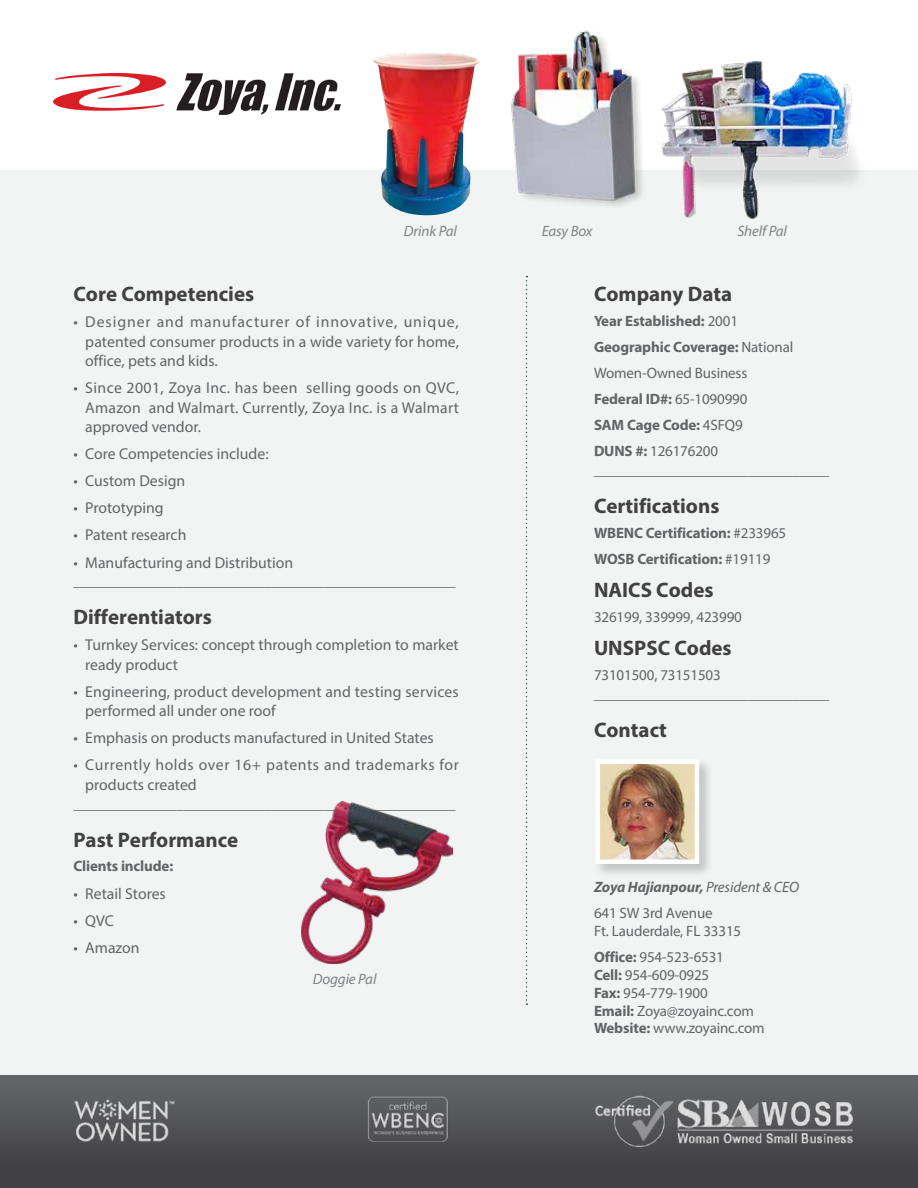
<style>
.page{position:relative;width:918px;height:1188px;background:#fff}
.page>*{position:absolute;margin:0;border:0;box-sizing:border-box;transform-origin:0 0}
.t1{font:700 21px "Myriad Pro";color:#414042}
.t2{font:15.75px/19.5px "Myriad Pro";color:#636466;text-align:justify}
.t3{font:15.75px/19.5px "Myriad Pro";letter-spacing:.035em;color:#636466}
.t4{font:15px/17.7px "Myriad Pro";letter-spacing:-.01em;color:#636466}
.t5{font:700 15px/26.1px "Myriad Pro";letter-spacing:-.01em;color:#636466}
.t6{font:italic 700 15px/26.1px "Myriad Pro";letter-spacing:-.01em;color:#636466}
.t7{font:italic 15px "Myriad Pro";letter-spacing:-.01em;color:#808285}
.s1{font-weight:400}
.s2{font-weight:400;font-style:normal}
.s3{font-weight:700}
</style>
<div class="page">
<div style="left:0;top:170px;width:918px;height:1018px;background:#f2f3f3"></div>
<svg style="left:20px;top:1075px;width:878px;height:1px"></svg>
<svg style="left:526px;top:276px;width:1px;height:729px"></svg>
<div style="left:0;top:1076px;width:918px;height:112px;background:linear-gradient(to bottom,#656668,#3c3b3d)"></div>
<img style="left:301px;top:801px;width:151px;height:162px">
<img style="left:373px;top:59px;width:97px;height:157px">
<img style="left:511px;top:30px;width:113px;height:176px">
<img style="left:624px;top:61px;width:235px;height:158px">
<img style="left:54px;top:74px;width:287px;height:41px">
<div style="left:593px;top:757px;width:120px;height:121px;background:#000;opacity:.2"></div>
<img style="left:601px;top:764px;width:93px;height:95px">
<div style="left:596px;top:759px;width:103px;height:105px;border:4px solid #fff"></div>
<img style="left:67px;top:1095px;width:118px;height:48px">
<img style="left:344px;top:1095px;width:127px;height:48px">
<img style="left:589px;top:1092px;width:264px;height:57px">
<p class="t7" style="left:404px;top:222px;width:54px">Drink Pal</p>
<h1 class="t1" style="left:73px;top:280px;width:182px">Core Competencies</h1>
<p class="t2" style="left:85px;top:312px;width:375px;text-indent:-12px">• Designer and manufacturer of innovative, unique, patented consumer products in a wide variety for home, office, pets and kids.</p>
<p class="t2" style="left:85px;top:378px;width:375px;text-indent:-12px">• Since 2001, Zoya Inc. has been selling goods on QVC, Amazon and Walmart. Currently, Zoya Inc. is a Walmart approved vendor.</p>
<p class="t2" style="left:73px;top:444px;width:197px">• Core Competencies include:</p>
<p class="t2" style="left:73px;top:471px;width:113px">• Custom Design</p>
<p class="t2" style="left:73px;top:498px;width:92px">• Prototyping</p>
<p class="t2" style="left:73px;top:525px;width:114px">• Patent research</p>
<p class="t2" style="left:73px;top:552px;width:221px">• Manufacturing and Distribution</p>
<p class="t4" style="left:73px;top:572px;width:384px">____________________________________________________</p>
<h1 class="t1" style="left:73px;top:603px;width:140px">Differentiators</h1>
<p class="t2" style="left:85px;top:635px;width:375px;text-indent:-12px">• Turnkey Services: concept through completion to market ready product</p>
<p class="t2" style="left:85px;top:682px;width:375px;text-indent:-12px">• Engineering, product development and testing services performed all under one roof</p>
<p class="t2" style="left:73px;top:728px;width:362px">• Emphasis on products manufactured in United States</p>
<p class="t3" style="left:85px;top:755px;width:375px;text-indent:-12px">• Currently holds over 16+ patents and trademarks for products created</p>
<p class="t4" style="left:73px;top:795px;width:384px">____________________________________________________</p>
<h1 class="t1" style="left:73px;top:826px;width:166px">Past Performance</h1>
<p class="t5" style="left:73px;top:853px;width:101px">Clients include:</p>
<p class="t2" style="left:73px;top:884px;width:94px">• Retail Stores</p>
<p class="t2" style="left:73px;top:911px;width:42px">• QVC</p>
<p class="t2" style="left:73px;top:938px;width:68px">• Amazon</p>
<p class="t7" style="left:313px;top:970px;width:65px">Doggie Pal</p>
<p class="t7" style="left:542px;top:222px;width:52px">Easy Box</p>
<p class="t7" style="left:737px;top:222px;width:51px">Shelf Pal</p>
<h1 class="t1" style="left:594px;top:280px;width:140px">Company Data</h1>
<p class="t5" style="left:594px;top:307px;width:201px">Year Established: <span class="s1">2001<br></span>Geographic Coverage: <span class="s1">National<br>Women-Owned Business<br></span>Federal ID#: <span class="s1">65-1090990<br></span>SAM Cage Code: <span class="s1">4SFQ9<br></span>DUNS #: <span class="s1">126176200</span></p>
<p class="t4" style="left:594px;top:461px;width:237px">________________________________</p>
<h1 class="t1" style="left:594px;top:492px;width:127px">Certifications</h1>
<p class="t5" style="left:594px;top:519px;width:194px">WBENC Certification: <span class="s1">#233965<br></span>WOSB Certification: <span class="s1">#19119</span></p>
<h1 class="t1" style="left:594px;top:576px;width:121px">NAICS Codes</h1>
<p class="t4" style="left:594px;top:608px;width:149px">326199, 339999, 423990</p>
<h1 class="t1" style="left:594px;top:634px;width:139px">UNSPSC Codes</h1>
<p class="t4" style="left:594px;top:665px;width:237px;line-height:19.4px">73101500, 73151503 ________________________________</p>
<h1 class="t1" style="left:594px;top:716px;width:74px">Contact</h1>
<p class="t6" style="left:594px;top:873px;width:207px">Zoya Hajianpour, <span class="s1">President &amp; CEO<br></span><span class="s2">641 SW 3rd Avenue</span></p>
<p class="t4" style="left:594px;top:917px;width:149px;line-height:26.1px">Ft. Lauderdale, FL 33315<br><span class="s3">Office:</span> 954-523-6531</p>
<p class="t4" style="left:594px;top:966px;width:172px"><span class="s3">Cell:</span> 954-609-0925<br><span class="s3">Fax:</span> 954-779-1900<br><span class="s3">Email:</span> Zoya@zoyainc.com<br><span class="s3">Website:</span> www.zoyainc.com</p>
</div>
